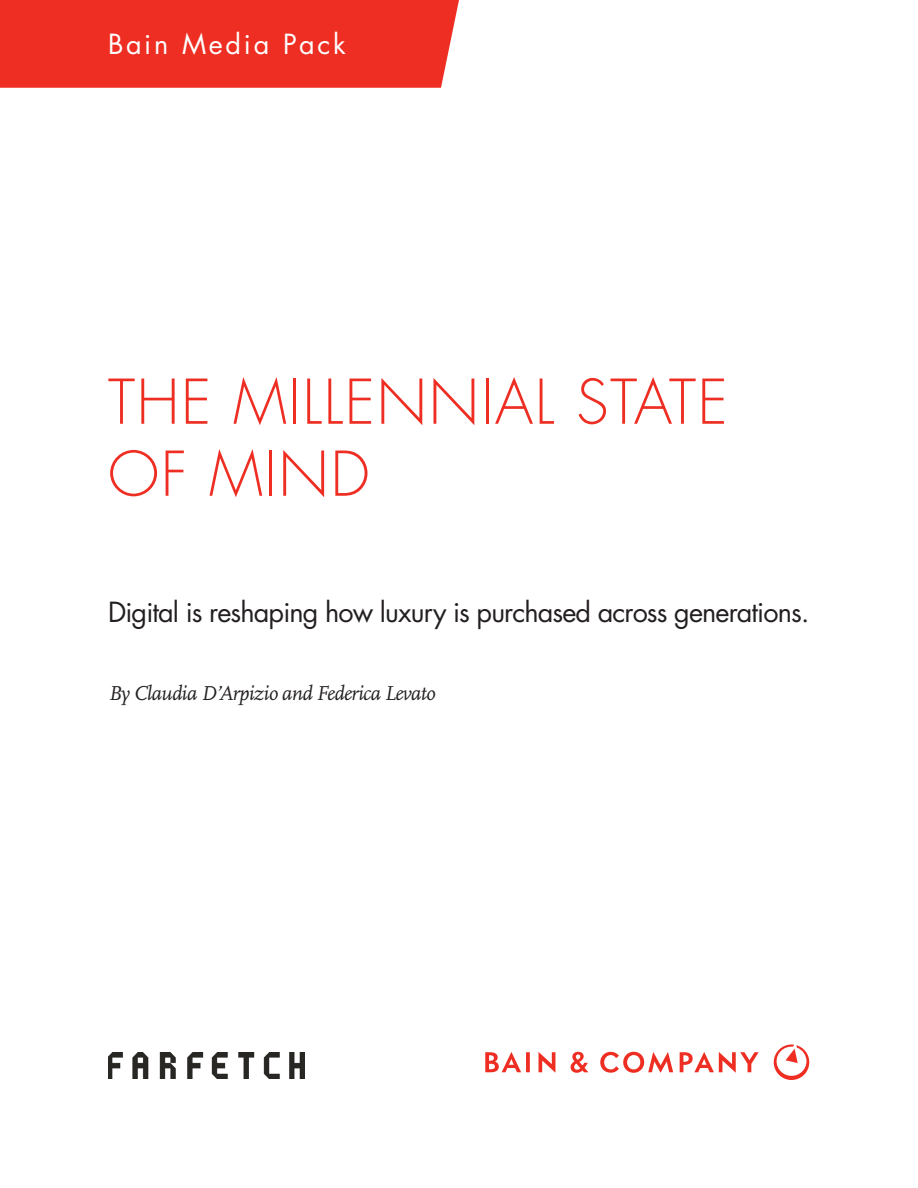
<style>
.page{position:relative;width:918px;height:1188px;background:#fff}
.page>*{position:absolute;margin:0;border:0;box-sizing:border-box;transform-origin:0 0}
.t1{font:300 60px/72px "Futura";letter-spacing:.025em;color:#ee2e22}
.t2{font:27px "Futura";letter-spacing:-.03em;color:#231f20}
.t3{font:27px "Futura";letter-spacing:.1em;color:#fff}
.t4{font:italic 21px "Scala";letter-spacing:-.03em;color:#231f20}
</style>
<div class="page">
<svg style="left:600px;top:1052px;width:73px;height:21px"></svg>
<svg style="left:539px;top:1052px;width:16px;height:21px"></svg>
<svg style="left:485px;top:1052px;width:45px;height:20px"></svg>
<svg style="left:571px;top:1052px;width:17px;height:21px"></svg>
<svg style="left:680px;top:1052px;width:79px;height:21px"></svg>
<svg style="left:774px;top:1045px;width:35px;height:35px"></svg>
<div style="left:0;top:0;width:459px;height:88px;background:#ee2e22"></div>
<img style="left:109px;top:1052px;width:196px;height:26px">
<p class="t3" style="left:108px;top:27px;width:239px">Bain Media Pack</p>
<p class="t1" style="left:108px;top:368px;width:621px">THE MILLENNIAL STATE<br>OF MIND</p>
<p class="t2" style="left:108px;top:594px;width:703px">Digital is reshaping how luxury is purchased across generations.</p>
<p class="t4" style="left:108px;top:682px;width:329px">By Claudia D’Arpizio and Federica Levato</p>
</div>
